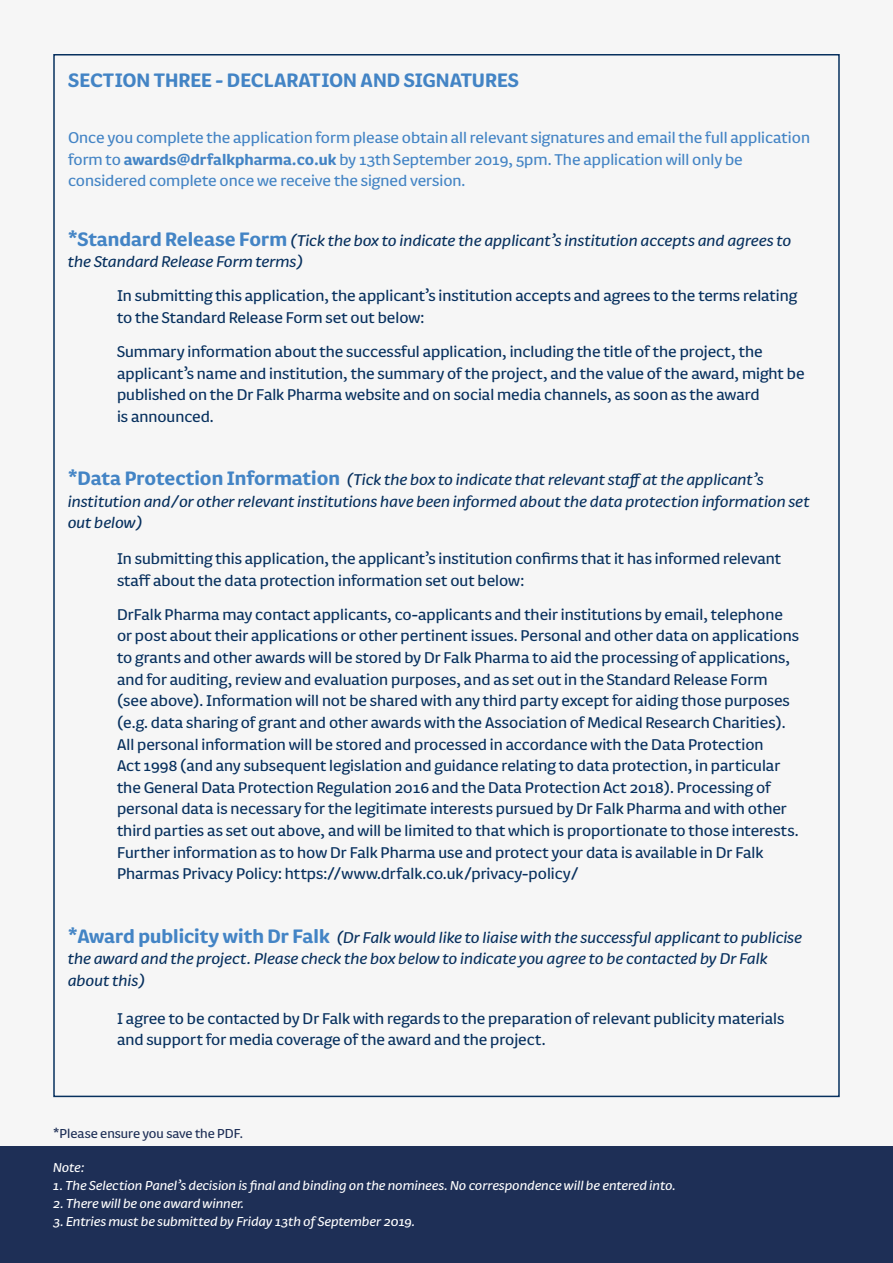
<style>
.page{position:relative;width:893px;height:1263px;background:#fff}
.page>*{position:absolute;margin:0;border:0;box-sizing:border-box;transform-origin:0 0}
.t1{font:700 22.5px "FS Pimlico";color:#4384c5}
.t2{font:18px/21.6px "FS Pimlico";color:#07305e}
.t3{font:italic 18px/21.6px "FS Pimlico";color:#07305e}
.t4{font:18px/21.6px "FS Pimlico";color:#4384c5}
.t5{font:italic 15px "FS Pimlico";color:#fff}
.t6{font:15px "FS Pimlico";color:#1e2f56}
.s1{font-weight:700}
.s2{font-weight:700;font-style:normal;font-size:22.5px;color:#4384c5}
</style>
<div class="page">
<div style="left:0;top:0;width:893px;height:1146px;background:#f6f6f6"></div>
<div style="left:0;top:1146px;width:893px;height:117px;background:#1e2f56"></div>
<p class="t1" style="left:68px;top:64px;width:453px">SECTION THREE - DECLARATION AND SIGNATURES</p>
<p class="t4" style="left:68px;top:126px;width:743px">Once you complete the application form please obtain all relevant signatures and email the full application form to <span class="s1">awards@drfalkpharma.co.uk</span> by 13th September 2019, 5pm. The application will only be considered complete once we receive the signed version.</p>
<p class="t3" style="left:68px;top:229px;width:725px"><span class="s2">*Standard Release Form</span> (Tick the box to indicate the applicant’s institution accepts and agrees to the Standard Release Form terms)</p>
<p class="t2" style="left:117px;top:284px;width:682px">In submitting this application, the applicant’s institution accepts and agrees to the terms relating to the Standard Release Form set out below:</p>
<p class="t2" style="left:117px;top:340px;width:689px">Summary information about the successful application, including the title of the project, the applicant’s name and institution, the summary of the project, and the value of the award, might be published on the Dr Falk Pharma website and on social media channels, as soon as the award<br>is announced.</p>
<p class="t3" style="left:68px;top:468px;width:743px"><span class="s2">*Data Protection Information</span> (Tick the box to indicate that relevant staff at the applicant’s institution and/or other relevant institutions have been informed about the data protection information set out below)</p>
<p class="t2" style="left:117px;top:547px;width:666px">In submitting this application, the applicant’s institution confirms that it has informed relevant staff about the data protection information set out below:</p>
<p class="t2" style="left:117px;top:603px;width:683px">DrFalk Pharma may contact applicants, co-applicants and their institutions by email, telephone or post about their applications or other pertinent issues. Personal and other data on applications to grants and other awards will be stored by Dr Falk Pharma to aid the processing of applications, and for auditing, review and evaluation purposes, and as set out in the Standard Release Form (see above). Information will not be shared with any third party except for aiding those purposes (e.g. data sharing of grant and other awards with the Association of Medical Research Charities).<br>All personal information will be stored and processed in accordance with the Data Protection<br>Act 1998 (and any subsequent legislation and guidance relating to data protection, in particular the General Data Protection Regulation 2016 and the Data Protection Act 2018). Processing of personal data is necessary for the legitimate interests pursued by Dr Falk Pharma and with other third parties as set out above, and will be limited to that which is proportionate to those interests.<br>Further information as to how Dr Falk Pharma use and protect your data is available in Dr Falk Pharmas Privacy Policy: https://www.drfalk.co.uk/privacy-policy/</p>
<p class="t3" style="left:68px;top:926px;width:736px"><span class="s2">*Award publicity with Dr Falk</span> (Dr Falk would like to liaise with the successful applicant to publicise the award and the project. Please check the box below to indicate you agree to be contacted by Dr Falk about this)</p>
<p class="t2" style="left:117px;top:1006px;width:669px">I agree to be contacted by Dr Falk with regards to the preparation of relevant publicity materials and support for media coverage of the award and the project.</p>
<p class="t6" style="left:53px;top:1122px;width:191px">*Please ensure you save the PDF.</p>
<p class="t5" style="left:53px;top:1157px;width:33px">Note:</p>
<p class="t5" style="left:53px;top:1175px;width:624px">1. The Selection Panel’s decision is final and binding on the nominees. No correspondence will be entered into.</p>
<p class="t5" style="left:53px;top:1193px;width:193px">2. There will be one award winner.</p>
<p class="t5" style="left:53px;top:1211px;width:364px">3. Entries must be submitted by Friday 13th of September 2019.</p>
</div>
